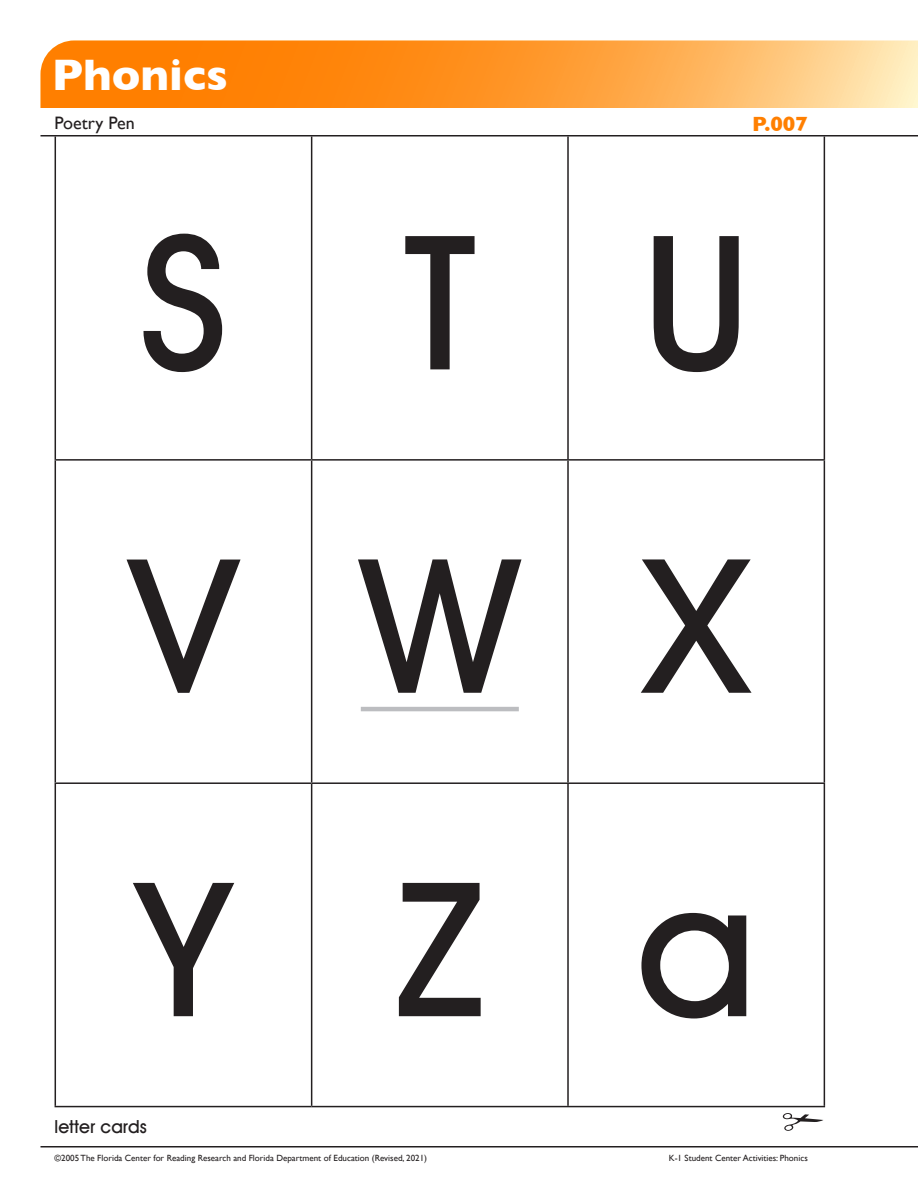
<style>
.page{position:relative;width:918px;height:1188px;background:#fff}
.page>*{position:absolute;margin:0;border:0;box-sizing:border-box;transform-origin:0 0}
.t1{font:500 187.5px "Avant Garde IT Cby BT";color:#231f20}
.t2{font:700 45px "Gill Sans";color:#fff}
.t3{font:700 21px "Gill Sans";color:#ff7f00}
.t4{font:500 18px "Avant Garde IT Cby BT";color:#231f20}
.Activity_Name{font:18px "Gill Sans";color:#231f20}
.t5{font:9px "Gill Sans";color:#231f20}
</style>
<div class="page">
<svg style="left:40px;top:40px;width:878px;height:68px;background:#ff9f39"></svg>
<hr style="left:40px;top:135px;width:878px;height:1px;background:#231f20">
<hr style="left:40px;top:1146px;width:878px;height:2px;background:#231f20">
<hr style="left:55px;top:137px;width:1px;height:322px;background:#231f20">
<hr style="left:311px;top:137px;width:1px;height:322px;background:#231f20">
<hr style="left:567px;top:137px;width:2px;height:322px;background:#231f20">
<hr style="left:824px;top:137px;width:1px;height:322px;background:#231f20">
<hr style="left:55px;top:459px;width:257px;height:2px;background:#231f20">
<hr style="left:55px;top:461px;width:1px;height:321px;background:#231f20">
<hr style="left:312px;top:459px;width:256px;height:2px;background:#231f20">
<hr style="left:311px;top:461px;width:1px;height:321px;background:#231f20">
<hr style="left:568px;top:459px;width:257px;height:2px;background:#231f20">
<hr style="left:567px;top:461px;width:2px;height:321px;background:#231f20">
<hr style="left:824px;top:461px;width:1px;height:321px;background:#231f20">
<hr style="left:55px;top:782px;width:257px;height:2px;background:#231f20">
<hr style="left:55px;top:784px;width:1px;height:322px;background:#231f20">
<hr style="left:312px;top:782px;width:256px;height:2px;background:#231f20">
<hr style="left:311px;top:784px;width:1px;height:322px;background:#231f20">
<hr style="left:568px;top:782px;width:257px;height:2px;background:#231f20">
<hr style="left:567px;top:784px;width:2px;height:322px;background:#231f20">
<hr style="left:824px;top:784px;width:1px;height:322px;background:#231f20">
<hr style="left:55px;top:1106px;width:257px;height:1px;background:#231f20">
<hr style="left:312px;top:1106px;width:256px;height:1px;background:#231f20">
<hr style="left:568px;top:1106px;width:257px;height:1px;background:#231f20">
<hr style="left:361px;top:707px;width:158px;height:4px;background:#bcbdc0">
<svg style="left:783px;top:1113px;width:40px;height:18px"></svg>
<h2 class="t2" style="left:52px;top:39px;width:178px">Phonics</h2>
<p class="Activity_Name" style="left:55px;top:112px;width:82px">Poetry Pen</p>
<p class="t3" style="left:752px;top:107px;width:57px">P.007</p>
<p class="t1" style="left:139px;top:189px;width:91px">S</p>
<p class="t1" style="left:404px;top:189px;width:73px">T</p>
<p class="t1" style="left:643px;top:189px;width:107px">U</p>
<p class="t1" style="left:130px;top:512px;width:108px">V</p>
<p class="t1" style="left:361px;top:512px;width:160px">W</p>
<p class="t1" style="left:641px;top:512px;width:111px">X</p>
<p class="t1" style="left:137px;top:836px;width:94px">Y</p>
<p class="t1" style="left:395px;top:836px;width:91px">Z</p>
<p class="t4" style="left:55px;top:1116px;width:94px">letter cards</p>
<p class="t1" style="left:636px;top:836px;width:122px">a</p>
<p class="t5" style="left:55px;top:1152px;width:374px">©2005 The Florida Center for Reading Research and Florida Department of Education (Revised, 2021)</p>
<p class="t5" style="left:669px;top:1152px;width:141px">K-1 Student Center Activities: Phonics</p>
</div>
